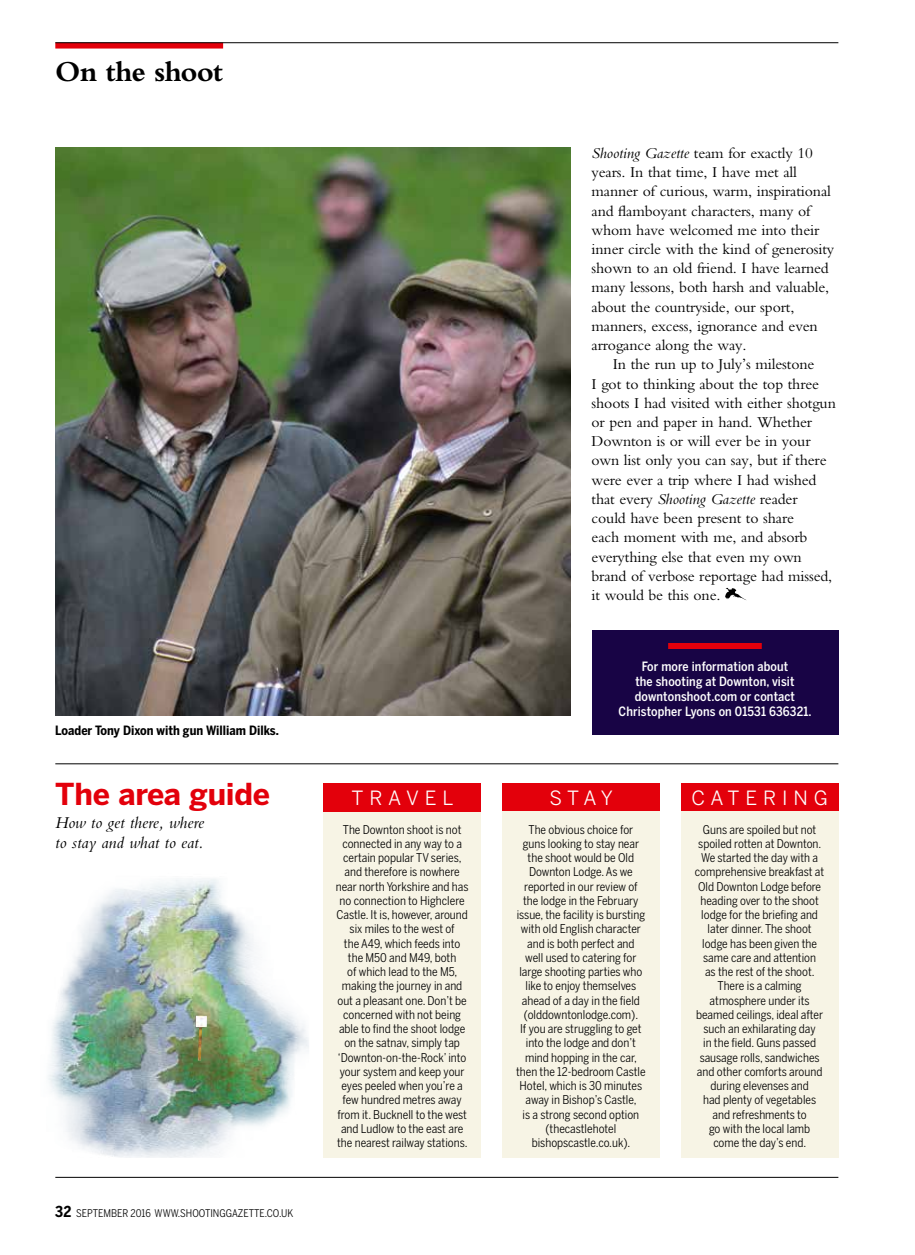
<style>
.page{position:relative;width:915px;height:1255px;background:#fff}
.page>*{position:absolute;margin:0;border:0;box-sizing:border-box;transform-origin:0 0}
.t1{font:700 30px "Benton Sans";letter-spacing:-.01em;color:#e3000b}
.t2{font:700 30px "Bembo";letter-spacing:-.03em;color:#000}
.t3{font:19.5px "Benton Sans";letter-spacing:.3em;color:#fff}
.t4{font:italic 17.25px/19.5px "Bembo";color:#000}
.t5{font:15.75px/19.2px "Bembo";letter-spacing:-.01em;color:#000}
.t6{font:500 12.75px/15px "Benton Sans Cond";letter-spacing:.01em;color:#fff;text-align:center}
.t7{font:700 12.75px "Benton Sans Cond";color:#000}
.t8{font:12px/14.2px "Benton Sans Cond";color:#000;text-align:center}
.t9{font:10.5px "Benton Sans Cond";color:#000}
.s1{font-style:italic}
.s2{font-weight:700;font-size:15px}
</style>
<div class="page">
<hr style="left:55px;top:1176px;width:783px;height:1px;background:#000">
<div style="left:55px;top:43px;width:168px;height:6px;background:#e3000b"></div>
<hr style="left:55px;top:42px;width:783px;height:1px;background:#000">
<svg style="left:725px;top:588px;width:21px;height:12px"></svg>
<img style="left:48px;top:879px;width:261px;height:278px">
<div style="left:323px;top:811px;width:157px;height:346px;background:#f7f4e5"></div>
<div style="left:323px;top:782px;width:157px;height:29px;background:#e3000b"></div>
<div style="left:680px;top:782px;width:158px;height:29px;background:#e3000b"></div>
<hr style="left:55px;top:763px;width:783px;height:1px;background:#000">
<div style="left:502px;top:782px;width:157px;height:29px;background:#e3000b"></div>
<img style="left:195px;top:1015px;width:12px;height:45px">
<div style="left:502px;top:811px;width:157px;height:346px;background:#f7f4e5"></div>
<div style="left:680px;top:811px;width:158px;height:346px;background:#f7f4e5"></div>
<div style="left:591px;top:630px;width:247px;height:104px;background:#180445"></div>
<div style="left:668px;top:643px;width:93px;height:6px;background:#e3000b"></div>
<img style="left:55px;top:147px;width:515px;height:568px">
<h1 class="t2" style="left:55px;top:55px;width:169px">On the shoot</h1>
<p class="t7" style="left:55px;top:722px;width:225px">Loader Tony Dixon with gun William Dilks.</p>
<p class="t5" style="left:591px;top:143px;width:244px"><span class="s1">Shooting Gazette</span> team for exactly 10 years. In that time, I have met all manner of curious, warm, inspirational and flamboyant characters, many of whom have welcomed me into their inner circle with the kind of generosity shown to an old friend. I have learned many lessons, both harsh and valuable, about the countryside, our sport, manners, excess, ignorance and even arrogance along the way.</p>
<p class="t5" style="left:591px;top:354px;width:246px;text-indent:21px">In the run up to July’s milestone<br>I got to thinking about the top three shoots I had visited with either shotgun or pen and paper in hand. Whether Downton is or will ever be in your own list only you can say, but if there were ever a trip where I had wished that every <span class="s1">Shooting Gazette</span> reader<br>could have been present to share<br>each moment with me, and absorb everything else that even my own brand of verbose reportage had missed, it would be this one.</p>
<p class="t6" style="left:618px;top:658px;width:194px">For more information about<br>the shooting at Downton, visit downtonshoot.com or contact<br>Christopher Lyons on 01531 636321.</p>
<h1 class="t1" style="left:55px;top:776px;width:216px">The area guide</h1>
<h2 class="t3" style="left:351px;top:785px;width:103px">TRAVEL</h2>
<h2 class="t3" style="left:549px;top:785px;width:34px">S TAY</h2>
<h2 class="t3" style="left:691px;top:785px;width:18px">CATERING</h2>
<h3 class="t4" style="left:55px;top:812px;width:150px">How to get there, where to stay and what to eat.</h3>
<p class="t8" style="left:516px;top:822px;width:131px">The obvious choice for guns looking to stay near the shoot would be Old<br>Downton Lodge. As we reported in our review of the lodge in the February issue, the facility is bursting with old English character and is both perfect and<br>well used to catering for large shooting parties who like to enjoy themselves ahead of a day in the field (olddowntonlodge.com).<br>If you are struggling to get into the lodge and don’t mind hopping in the car, then the 12-bedroom Castle<br>Hotel, which is 30 minutes away in Bishop’s Castle,<br>is a strong second option (thecastlehotel bishopscastle.co.uk).</p>
<p class="t8" style="left:694px;top:822px;width:131px">Guns are spoiled but not spoiled rotten at Downton.<br>We started the day with a comprehensive breakfast at<br>Old Downton Lodge before heading over to the shoot lodge for the briefing and later dinner. The shoot lodge has been given the same care and attention<br>as the rest of the shoot.<br>There is a calming atmosphere under its beamed ceilings, ideal after such an exhilarating day<br>in the field. Guns passed sausage rolls, sandwiches and other comforts around during elevenses and<br>had plenty of vegetables and refreshments to<br>go with the local lamb come the day’s end.</p>
<p class="t8" style="left:335px;top:822px;width:134px">The Downton shoot is not connected in any way to a certain popular TV series, and therefore is nowhere near north Yorkshire and has no connection to Highclere<br>Castle. It is, however, around six miles to the west of<br>the A49, which feeds into the M50 and M49, both<br>of which lead to the M5, making the journey in and out a pleasant one. Don’t be concerned with not being able to find the shoot lodge on the satnav, simply tap ‘Downton-on-the-Rock’ into your system and keep your eyes peeled when you’re a few hundred metres away from it. Bucknell to the west and Ludlow to the east are the nearest railway stations.</p>
<p class="t9" style="left:55px;top:1206px;width:239px"><span class="s2">32</span> SEPTEMBER 2016 WWW.SHOOTINGGAZETTE.CO.UK</p>
</div>
